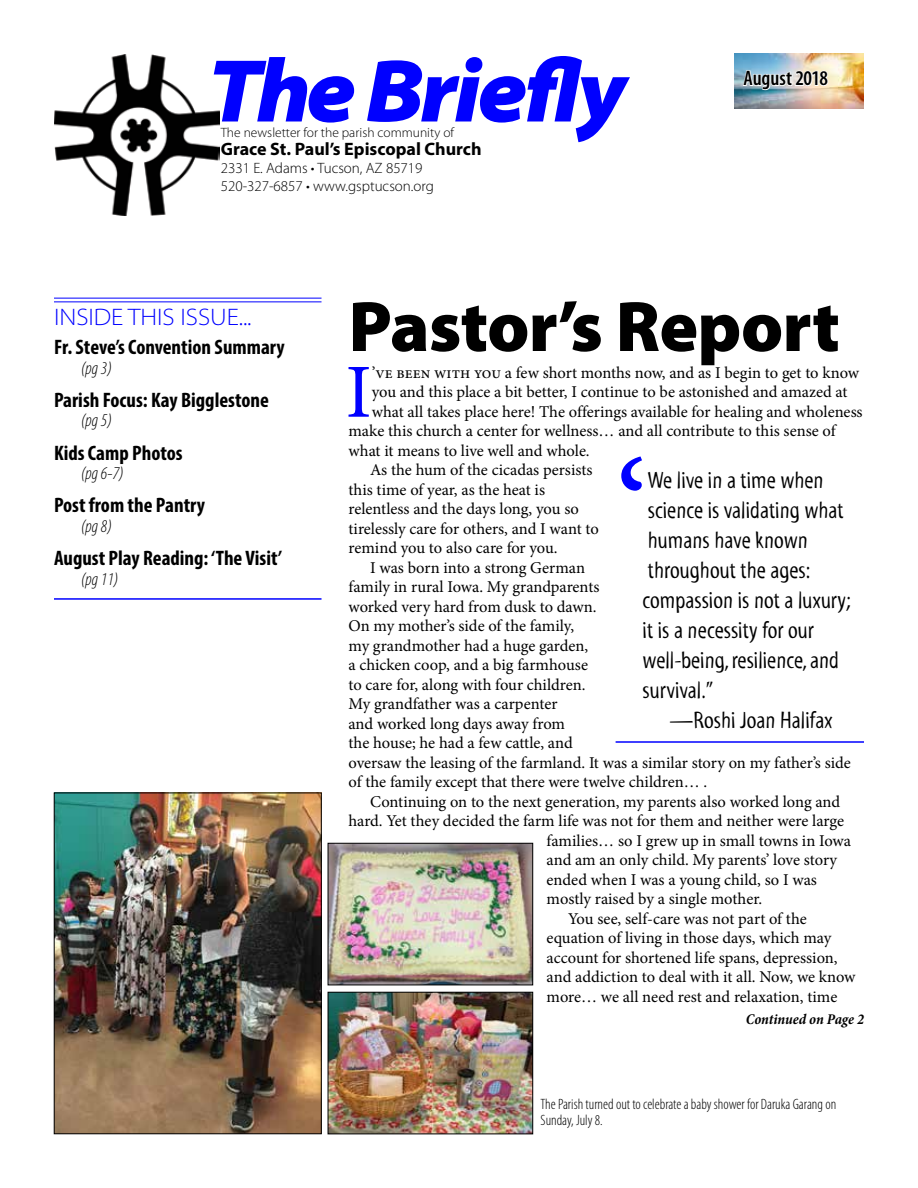
<style>
.page{position:relative;width:918px;height:1188px;background:#fff}
.page>*{position:absolute;margin:0;border:0;box-sizing:border-box;transform-origin:0 0}
.t1{font:500 142.2px "Minion Pro";color:#00f}
.t2{font:italic 900 semi-expanded 90px "Myriad Pro";letter-spacing:-.04em;color:#00f}
.t3{font:76.5px "Minion Pro";color:#00f}
.t4{font:900 72px "Myriad Pro";letter-spacing:-.01em;color:#000}
.t5{font:24px/30px "Myriad Std Tilt";color:#000}
.t6{font:300 semi-expanded 24px "Myriad Pro";color:#00f}
.t7{font:700 condensed 21px "Myriad Pro";color:#000}
.t8{font:600 condensed 21px "Myriad Pro";letter-spacing:-.005em;color:#000}
.t9{font:700 18px "Myriad Pro";color:#000}
.t10{font:italic 300 condensed 18px "Myriad Pro";letter-spacing:.005em;color:#000}
.t11{font:16.5px "Minion Pro";color:#000}
.t12{font:300 condensed 15px/16.5px "Myriad Pro";color:#000}
.t13{font:300 15px/18px "Myriad Pro";color:#000}
.t14{font:italic 700 condensed 15px "Minion Pro";letter-spacing:-.005em;color:#000}
.t15{font:300 13.5px "Myriad Pro";color:#000}
</style>
<div class="page">
<img style="left:735px;top:54px;width:129px;height:55px">
<img style="left:54px;top:54px;width:165px;height:162px">
<hr style="left:616px;top:741px;width:248px;height:2px;background:#00f">
<hr style="left:54px;top:298px;width:268px;height:1px;background:#00f">
<hr style="left:54px;top:301px;width:268px;height:1px;background:#00f">
<img style="left:742px;top:53px;width:87px;height:50px">
<hr style="left:54px;top:598px;width:268px;height:2px;background:#00f">
<img style="left:56px;top:795px;width:264px;height:337px">
<div style="left:54px;top:793px;width:268px;height:341px;border:1px solid #000"></div>
<img style="left:330px;top:845px;width:201px;height:138px">
<div style="left:328px;top:843px;width:205px;height:142px;border:1px solid #000"></div>
<img style="left:330px;top:994px;width:201px;height:138px">
<div style="left:328px;top:992px;width:205px;height:142px;border:1px solid #000"></div>
<h2 class="t2" style="left:207px;top:40px;width:422px">The Briefly</h2>
<p class="t15" style="left:221px;top:125px;width:235px">The newsletter for the parish community of</p>
<p class="t9" style="left:221px;top:138px;width:262px">Grace St. Paul’s Episcopal Church</p>
<p class="t13" style="left:221px;top:160px;width:215px">2331 E. Adams • Tucson, AZ 85719<br>520-327-6857 • www.gsptucson.org</p>
<p class="t8" style="left:744px;top:67px;width:86px">August 2018</p>
<h3 class="t6" style="left:54px;top:303px;width:199px">INSIDE THIS ISSUE...</h3>
<p class="t7" style="left:54px;top:334px;width:232px">Fr. Steve’s Convention Summary</p>
<p class="t10" style="left:81px;top:358px;width:32px">(pg 3)</p>
<p class="t7" style="left:54px;top:387px;width:216px">Parish Focus: Kay Bigglestone</p>
<p class="t10" style="left:81px;top:411px;width:32px">(pg 5)</p>
<p class="t7" style="left:54px;top:439px;width:130px">Kids Camp Photos</p>
<p class="t10" style="left:81px;top:464px;width:44px">(pg 6-7)</p>
<p class="t7" style="left:54px;top:492px;width:153px">Post from the Pantry</p>
<p class="t10" style="left:81px;top:516px;width:32px">(pg 8)</p>
<p class="t7" style="left:54px;top:545px;width:230px">August Play Reading: ‘The Visit’</p>
<p class="t10" style="left:81px;top:569px;width:39px">(pg 11)</p>
<h3 class="t4" style="left:349px;top:286px;width:493px">Pastor’s Report</h3>
<h3 class="t3" style="left:346px;top:341px;width:28px">I</h3>
<p class="t11" style="left:372px;top:361px;width:489px">’ve been with you a few short months now, and as I begin to get to know</p>
<p class="t11" style="left:372px;top:381px;width:477px">you and this place a bit better, I continue to be astonished and amazed at</p>
<p class="t11" style="left:372px;top:400px;width:492px">what all takes place here! The offerings available for healing and wholeness</p>
<p class="t11" style="left:349px;top:420px;width:490px">make this church a center for wellness… and all contribute to this sense of</p>
<p class="t11" style="left:349px;top:439px;width:243px">what it means to live well and whole.</p>
<p class="t11" style="left:370px;top:459px;width:224px">As the hum of the cicadas persists</p>
<p class="t11" style="left:349px;top:478px;width:198px">this time of year, as the heat is</p>
<p class="t11" style="left:349px;top:498px;width:232px">relentless and the days long, you so</p>
<p class="t11" style="left:349px;top:517px;width:252px">tirelessly care for others, and I want to</p>
<p class="t11" style="left:349px;top:537px;width:211px">remind you to also care for you.</p>
<p class="t11" style="left:370px;top:556px;width:216px">I was born into a strong German</p>
<p class="t11" style="left:349px;top:576px;width:252px">family in rural Iowa. My grandparents</p>
<p class="t11" style="left:349px;top:595px;width:250px">worked very hard from dusk to dawn.</p>
<p class="t11" style="left:349px;top:615px;width:227px">On my mother’s side of the family,</p>
<p class="t11" style="left:349px;top:634px;width:241px">my grandmother had a huge garden,</p>
<p class="t11" style="left:349px;top:654px;width:241px">a chicken coop, and a big farmhouse</p>
<p class="t11" style="left:349px;top:673px;width:239px">to care for, along with four children.</p>
<p class="t11" style="left:349px;top:693px;width:211px">My grandfather was a carpenter</p>
<p class="t11" style="left:349px;top:712px;width:218px">and worked long days away from</p>
<p class="t11" style="left:349px;top:732px;width:226px">the house; he had a few cattle, and</p>
<p class="t11" style="left:349px;top:751px;width:504px">oversaw the leasing of the farmland. It was a similar story on my father’s side</p>
<p class="t11" style="left:349px;top:771px;width:360px">of the family except that there were twelve children… .</p>
<p class="t11" style="left:370px;top:790px;width:472px">Continuing on to the next generation, my parents also worked long and</p>
<p class="t11" style="left:349px;top:810px;width:497px">hard. Yet they decided the farm life was not for them and neither were large</p>
<p class="t11" style="left:547px;top:829px;width:306px">families… so I grew up in small towns in Iowa</p>
<p class="t11" style="left:547px;top:849px;width:292px">and am an only child. My parents’ love story</p>
<p class="t11" style="left:547px;top:868px;width:272px">ended when I was a young child, so I was</p>
<p class="t11" style="left:547px;top:888px;width:217px">mostly raised by a single mother.</p>
<p class="t11" style="left:568px;top:907px;width:240px">You see, self-care was not part of the</p>
<p class="t11" style="left:547px;top:927px;width:287px">equation of living in those days, which may</p>
<p class="t11" style="left:547px;top:946px;width:293px">account for shortened life spans, depression,</p>
<p class="t11" style="left:547px;top:966px;width:311px">and addiction to deal with it all. Now, we know</p>
<p class="t11" style="left:547px;top:985px;width:292px">more… we all need rest and relaxation, time</p>
<h1 class="t1" style="left:616px;top:417px;width:34px">‘</h1>
<h3 class="t5" style="left:643px;top:465px;width:210px">We live in a time when science is validating what humans have known throughout the ages: compassion is not a luxury; it is a necessity for our well-being, resilience, and survival.”</h3>
<h3 class="t5" style="left:670px;top:705px;width:165px">—Roshi Joan Halifax</h3>
<p class="t14" style="left:746px;top:1009px;width:120px">Continued on Page 2</p>
<p class="t12" style="left:541px;top:1096px;width:297px">The Parish turned out to celebrate a baby shower for Daruka Garang on<br>Sunday, July 8.</p>
</div>
